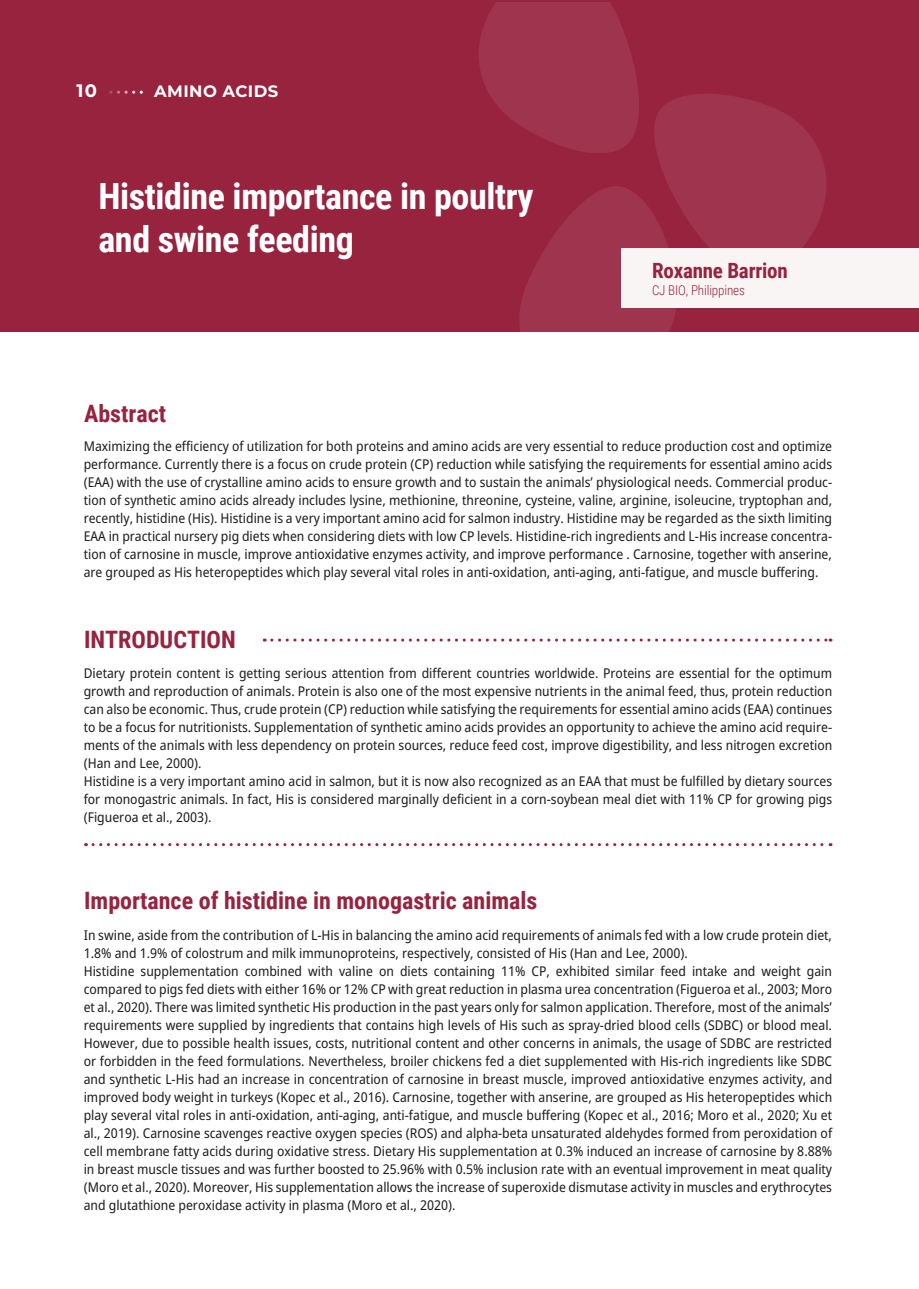
<style>
.page{position:relative;width:919px;height:1289px;background:#fff}
.page>*{position:absolute;margin:0;border:0;box-sizing:border-box;transform-origin:0 0}
.t1{font:700 36px/43.2px "Roboto Condensed";letter-spacing:-.01em;color:#fff}
.t2{font:700 24px "Roboto Condensed";color:#98233f}
.t3{font:700 21px "Roboto Condensed";letter-spacing:-.01em;color:#98233f}
.t4{font:700 18px "Montserrat";color:#fff}
.t5{font:700 16.5px "Montserrat";letter-spacing:.025em;color:#fff}
.t6{font:semi-condensed 13.5px/18px "Noto Sans";color:#221e1f}
.t7{font:300 13.5px "Roboto Condensed";letter-spacing:-.01em;color:#98233f}
</style>
<div class="page">
<div style="left:0;top:0;width:918px;height:332px;background:#98233f"></div>
<svg style="left:479px;top:2px;width:347px;height:330px"></svg>
<div style="left:621px;top:248px;width:297px;height:60px;background:#faf5f5"></div>
<svg style="left:93px;top:843px;width:738px;height:3px"></svg>
<svg style="left:272px;top:638px;width:559px;height:3px"></svg>
<svg style="left:109px;top:91px;width:34px;height:3px"></svg>
<h3 class="t4" style="left:77px;top:78px;width:22px">10</h3>
<p class="t5" style="left:154px;top:79px;width:125px">AMINO ACIDS</p>
<h1 class="t1" style="left:98px;top:173px;width:436px">Histidine importance in poultry and swine feeding</h1>
<h2 class="t2" style="left:84px;top:397px;width:84px">Abstract</h2>
<h3 class="t3" style="left:652px;top:255px;width:137px">Roxanne Barrion</h3>
<p class="t7" style="left:652px;top:280px;width:94px">CJ BIO, Philippines</p>
<p class="t6" style="left:84px;top:437px;width:750px;text-align:justify">Maximizing the efficiency of utilization for both proteins and amino acids are very essential to reduce production cost and optimize performance. Currently there is a focus on crude protein (CP) reduction while satisfying the requirements for essential amino acids (EAA) with the use of crystalline amino acids to ensure growth and to sustain the animals’ physiological needs. Commercial produc&shy;tion of synthetic amino acids already includes lysine, methionine, threonine, cysteine, valine, arginine, isoleucine, tryptophan and, recently, histidine (His). Histidine is a very important amino acid for salmon industry. Histidine may be regarded as the sixth limiting EAA in practical nursery pig diets when considering diets with low CP levels. Histidine-rich ingredients and L-His increase concentra&shy;tion of carnosine in muscle, improve antioxidative enzymes activity, and improve performance . Carnosine, together with anserine, are grouped as His heteropeptides which play several vital roles in anti-oxidation, anti-aging, anti-fatigue, and muscle buffering.</p>
<h2 class="t2" style="left:84px;top:622px;width:153px">INTRODUCTION</h2>
<p class="t6" style="left:84px;top:664px;width:750px">Dietary protein content is getting serious attention from different countries worldwide. Proteins are essential for the optimum growth and reproduction of animals. Protein is also one of the most expensive nutrients in the animal feed, thus, protein reduction can also be economic. Thus, crude protein (CP) reduction while satisfying the requirements for essential amino acids (EAA) continues to be a focus for nutritionists. Supplementation of synthetic amino acids provides an opportunity to achieve the amino acid require&shy;ments of the animals with less dependency on protein sources, reduce feed cost, improve digestibility, and less nitrogen excretion (Han and Lee, 2000).<br>Histidine is a very important amino acid in salmon, but it is now also recognized as an EAA that must be fulfilled by dietary sources for monogastric animals. In fact, His is considered marginally deficient in a corn-soybean meal diet with 11% CP for growing pigs (Figueroa et al., 2003).</p>
<h2 class="t2" style="left:84px;top:883px;width:455px">Importance of histidine in monogastric animals</h2>
<p class="t6" style="left:84px;top:926px;width:750px">In swine, aside from the contribution of L-His in balancing the amino acid requirements of animals fed with a low crude protein diet, 1.8% and 1.9% of colostrum and milk immunoproteins, respectively, consisted of His (Han and Lee, 2000).<br>Histidine supplementation combined with valine on diets containing 11% CP, exhibited similar feed intake and weight gain compared to pigs fed diets with either 16% or 12% CP with great reduction in plasma urea concentration (Figueroa et al., 2003; Moro et al., 2020). There was limited synthetic His production in the past years only for salmon application. Therefore, most of the animals’ requirements were supplied by ingredients that contains high levels of His such as spray-dried blood cells (SDBC) or blood meal.<br>However, due to possible health issues, costs, nutritional content and other concerns in animals, the usage of SDBC are restricted or forbidden in the feed formulations. Nevertheless, broiler chickens fed a diet supplemented with His-rich ingredients like SDBC and synthetic L-His had an increase in concentration of carnosine in breast muscle, improved antioxidative enzymes activity, and improved body weight in turkeys (Kopec et al., 2016). Carnosine, together with anserine, are grouped as His heteropeptides which play several vital roles in anti-oxidation, anti-aging, anti-fatigue, and muscle buffering (Kopec et al., 2016; Moro et al., 2020; Xu et al., 2019). Carnosine scavenges reactive oxygen species (ROS) and alpha-beta unsaturated aldehydes formed from peroxidation of cell membrane fatty acids during oxidative stress. Dietary His supplementation at 0.3% induced an increase of carnosine by 8.88% in breast muscle tissues and was further boosted to 25.96% with 0.5% inclusion rate with an eventual improvement in meat quality (Moro et al., 2020). Moreover, His supplementation allows the increase of superoxide dismutase activity in muscles and erythrocytes and glutathione peroxidase activity in plasma (Moro et al., 2020).</p>
</div>
